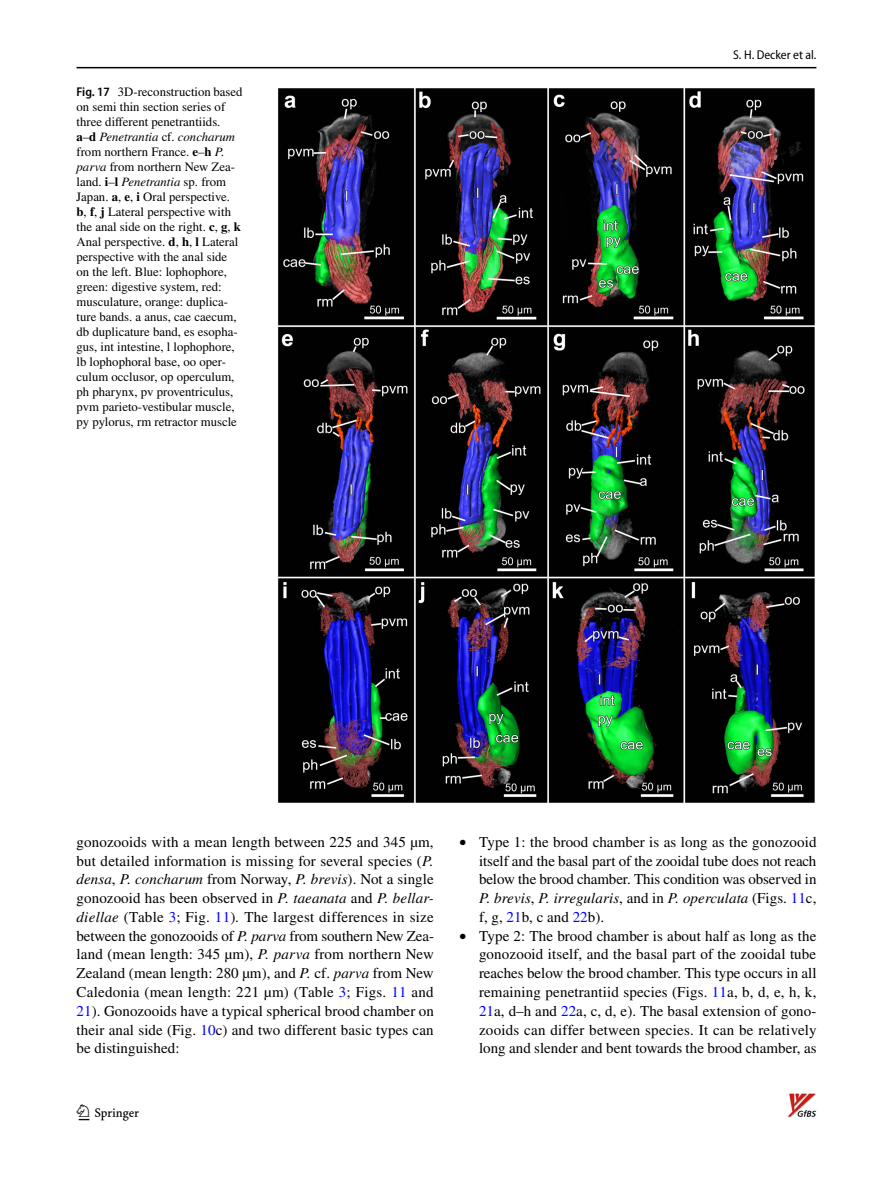
<style>
.page{position:relative;width:893px;height:1187px;background:#fff}
.page>*{position:absolute;margin:0;border:0;box-sizing:border-box;transform-origin:0 0}
.t1{font:22.5px "Springnew Regular 2";color:#000}
.t2{font:15px/18.8px "STIX";color:#000;text-align:justify}
.t3{font:12.75px/15px "STIX";color:#000}
.t4{font:semi-condensed 12.75px "Myriad Pro";color:#000}
.s1{font-family:"Myriad Pro";font-weight:600;font-stretch:semi-condensed}
.s2{font-weight:700}
.s3{font-style:italic}
.s4{color:#00f}
.s5{font-size:14.1px}
</style>
<div class="page">
<hr style="left:77px;top:67px;width:739px;height:1px;background:#000">
<img style="left:787px;top:1093px;width:30px;height:25px">
<img style="left:278px;top:88px;width:537px;height:715px">
<p class="t3" style="left:77px;top:85px;width:167px"><span class="s1">Fig. 17</span> 3D-reconstruction based on semi thin section series of three different penetrantiids. <span class="s2">a</span>–<span class="s2">d</span> <span class="s3">Penetrantia</span> cf. <span class="s3">concharum </span>from northern France. <span class="s2">e</span>–<span class="s2">h</span> <span class="s3">P. parva</span> from northern New Zea&shy;land. <span class="s2">i</span>–<span class="s2">l</span> <span class="s3">Penetrantia</span> sp. from<br>Japan. <span class="s2">a</span>, <span class="s2">e</span>, <span class="s2">i</span> Oral perspective. <span class="s2">b</span>, <span class="s2">f</span>, <span class="s2">j</span> Lateral perspective with the anal side on the right. <span class="s2">c</span>, <span class="s2">g</span>, <span class="s2">k<br></span>Anal perspective. <span class="s2">d</span>, <span class="s2">h</span>, <span class="s2">l</span> Lateral perspective with the anal side on the left. Blue: lophophore, green: digestive system, red: musculature, orange: duplica&shy;ture bands. a anus, cae caecum, db duplicature band, es esopha&shy;gus, int intestine, l lophophore, lb lophophoral base, oo oper&shy;culum occlusor, op operculum, ph pharynx, pv proventriculus, pvm parieto-vestibular muscle, py pylorus, rm retractor muscle</p>
<p class="t4" style="left:733px;top:48px;width:85px">S. H. Decker et al.</p>
<p class="t2" style="left:77px;top:833px;width:359px">gonozooids with a mean length between 225 and 345 µm, but detailed information is missing for several species (<span class="s3">P. densa</span>, <span class="s3">P. concharum</span> from Norway, <span class="s3">P. brevis</span>). Not a single gonozooid has been observed in <span class="s3">P. taeanata</span> and <span class="s3">P. bellar&shy;diellae</span> (Table <span class="s4">3</span>; Fig. <span class="s4">11</span>)<span class="s3">.</span> The largest differences in size between the gonozooids of <span class="s3">P. parva</span> from southern New Zea&shy;land (mean length: 345 µm), <span class="s3">P. parva</span> from northern New Zealand (mean length: 280 µm), and <span class="s3">P.</span> cf. <span class="s3">parva</span> from New Caledonia (mean length: 221 µm) (Table <span class="s4">3</span>; Figs. <span class="s4">11</span> and <span class="s4">21</span>). Gonozooids have a typical spherical brood chamber on their anal side (Fig. <span class="s4">10</span>c) and two different basic types can be distinguished:</p>
<p class="t2" style="left:479px;top:833px;width:339px;text-indent:-20px"><span class="s5">•</span> Type 1: the brood chamber is as long as the gonozooid itself and the basal part of the zooidal tube does not reach below the brood chamber. This condition was observed in <span class="s3">P. brevis</span>, <span class="s3">P. irregularis</span>, and in <span class="s3">P. operculata</span> (Figs. <span class="s4">11</span>c, f, g, <span class="s4">21</span>b, c and <span class="s4">22</span>b).</p>
<p class="t2" style="left:479px;top:927px;width:339px;text-indent:-20px"><span class="s5">•</span> Type 2: The brood chamber is about half as long as the gonozooid itself, and the basal part of the zooidal tube reaches below the brood chamber. This type occurs in all remaining penetrantiid species (Figs. <span class="s4">11</span>a, b, d, e, h, k, <span class="s4">21</span>a, d–h and <span class="s4">22</span>a, c, d, e). The basal extension of gono&shy;zooids can differ between species. It can be relatively long and slender and bent towards the brood chamber, as</p>
<h1 class="t1" style="left:79px;top:1104px;width:62px">1 3</h1>
</div>
